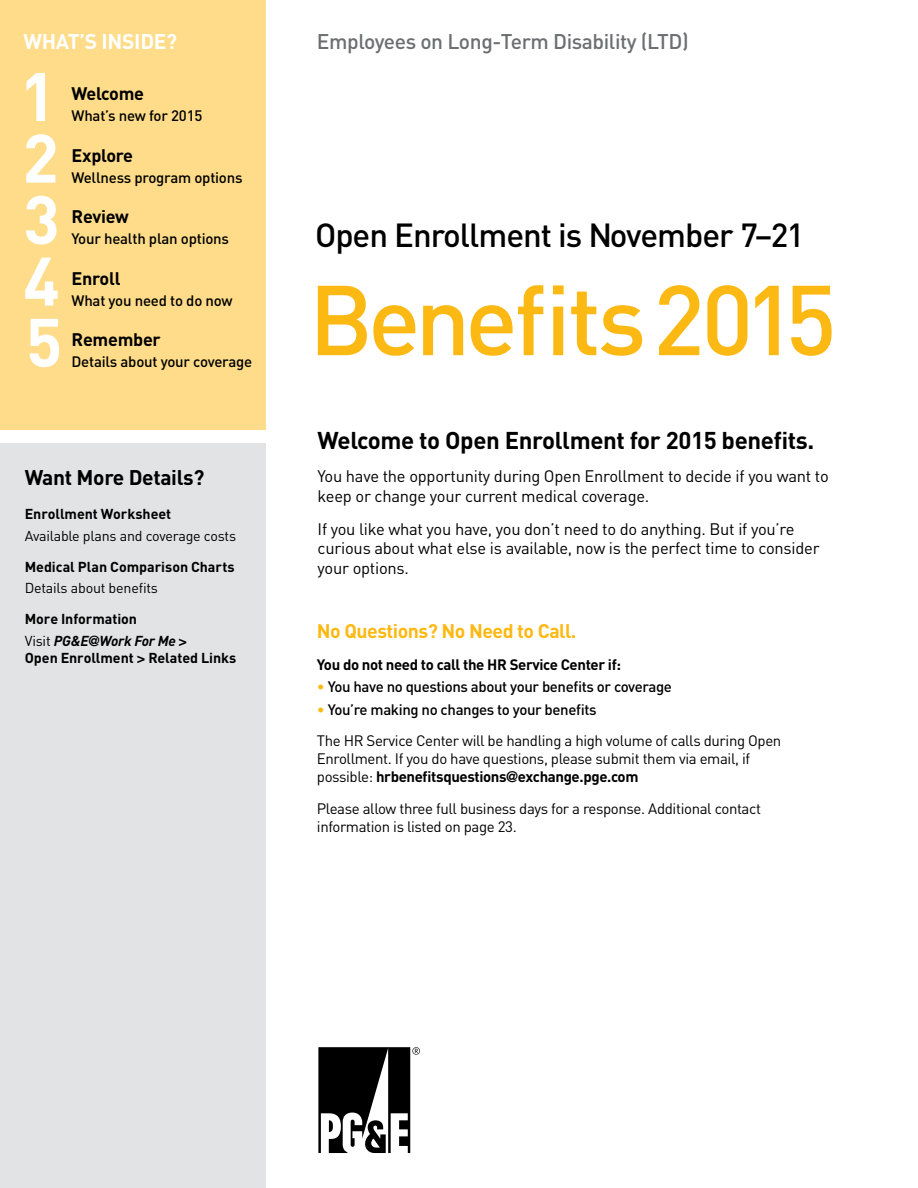
<style>
.page{position:relative;width:918px;height:1188px;background:#fff}
.page>*{position:absolute;margin:0;border:0;box-sizing:border-box;transform-origin:0 0}
.t1{font:500 97.5px "DIN";letter-spacing:-.055em;color:#fdb913}
.t2{font:700 67.5px/61.5px "DIN";color:#fff;text-align:justify}
.t3{font:500 33px "DIN";letter-spacing:-.03em;color:#000}
.t4{font:700 24px "DIN";letter-spacing:-.015em;color:#000}
.t5{font:500 21px "DIN";letter-spacing:-.02em;color:#6d6e71}
.t6{font:700 21px "DIN";letter-spacing:-.015em;color:#000}
.t7{font:700 21px "DIN";letter-spacing:-.015em;color:#fff}
.t8{font:700 19.5px "DIN";letter-spacing:-.025em;color:#fdb913}
.t9{font:700 18px "DIN";letter-spacing:-.015em;color:#000}
.t10{font:16.5px/19.5px "DIN";letter-spacing:-.015em;color:#000}
.t11{font:15px/18px "DIN";letter-spacing:-.025em;color:#000}
.t12{font:500 15px "DIN";letter-spacing:-.015em;color:#000}
.t13{font:700 15px "DIN";letter-spacing:-.025em;color:#000}
.t14{font:700 14.25px/21.8px "DIN";letter-spacing:-.005em;color:#000}
.t15{font:14.25px "DIN";letter-spacing:-.015em;color:#000}
.s1{font-weight:400}
.s2{font-style:italic}
.s3{font-family:"Helvetica Neue"}
.s4{font-weight:400;color:#fdb913}
.s5{color:#fdb913}
.s6{font-weight:500}
.s7{font-weight:700}
.s8{font-family:"Helvetica Neue";font-weight:700}
</style>
<div class="page">
<div style="left:0;top:0;width:266px;height:429px;background:#fedc89"></div>
<div style="left:0;top:444px;width:266px;height:744px;background:#e2e3e4"></div>
<svg style="left:318px;top:1047px;width:102px;height:106px"></svg>
<h3 class="t7" style="left:24px;top:28px;width:155px">WHAT’S INSIDE?</h3>
<p class="t9" style="left:72px;top:82px;width:74px">Welcome</p>
<p class="t12" style="left:72px;top:106px;width:132px">What’s new for 2015</p>
<p class="t9" style="left:72px;top:143px;width:63px">Explore</p>
<p class="t12" style="left:72px;top:168px;width:173px">Wellness program options</p>
<p class="t9" style="left:72px;top:205px;width:59px">Review</p>
<p class="t12" style="left:72px;top:229px;width:159px">Your health plan options</p>
<p class="t9" style="left:72px;top:266px;width:50px">Enroll</p>
<p class="t12" style="left:72px;top:291px;width:163px">What you need to do now</p>
<p class="t9" style="left:72px;top:328px;width:91px">Remember</p>
<h2 class="t2" style="left:20px;top:63px;width:42px">1<br>2<br>3<br>4</h2>
<h2 class="t2" style="left:26px;top:309px;width:38px">5</h2>
<p class="t12" style="left:72px;top:352px;width:182px">Details about your coverage</p>
<h3 class="t6" style="left:25px;top:464px;width:181px">Want More Details?</h3>
<p class="t14" style="left:25px;top:503px;width:148px">Enrollment Worksheet</p>
<p class="t15" style="left:25px;top:527px;width:213px">Available plans and coverage costs</p>
<p class="t14" style="left:25px;top:555px;width:211px">Medical Plan Comparison Charts</p>
<p class="t15" style="left:25px;top:579px;width:135px">Details about benefits</p>
<p class="t14" style="left:25px;top:608px;width:164px">More Information<br><span class="s1">Visit</span> <span class="s2">PG&amp;E</span><span class="s3">@</span><span class="s2">Work For Me</span> <span class="s3">&gt;</span></p>
<p class="t14" style="left:25px;top:647px;width:213px">Open Enrollment <span class="s3">&gt;</span> Related Links</p>
<h3 class="t5" style="left:317px;top:28px;width:373px">Employees on Long-Term Disability (LTD)</h3>
<h3 class="t3" style="left:315px;top:214px;width:491px">Open Enrollment is November 7–21</h3>
<h1 class="t1" style="left:309px;top:258px;width:530px">Benefits2015</h1>
<h3 class="t4" style="left:318px;top:425px;width:498px">Welcome to Open Enrollment for 2015 benefits.</h3>
<p class="t10" style="left:318px;top:466px;width:513px">You have the opportunity during Open Enrollment to decide if you want to keep or change your current medical coverage.</p>
<p class="t10" style="left:318px;top:519px;width:504px">If you like what you have, you don’t need to do anything. But if you’re curious about what else is available, now is the perfect time to consider your options.</p>
<h3 class="t8" style="left:317px;top:618px;width:261px">No Questions? No Need to Call.</h3>
<p class="t13" style="left:317px;top:654px;width:306px">You do not need to call the HR Service Center if:</p>
<p class="t12" style="left:317px;top:677px;width:357px"><span class="s4">•</span> You have no questions about your benefits or coverage</p>
<p class="t11" style="left:317px;top:693px;width:466px;line-height:31.5px"><span class="s5">•</span> <span class="s6">You’re making no changes to your benefits<br></span>The HR Service Center will be handling a high volume of calls during Open</p>
<p class="t11" style="left:317px;top:750px;width:435px">Enrollment. If you do have questions, please submit them via email, if possible: <span class="s7">hrbenefitsquestions</span><span class="s8">@</span><span class="s7">exchange.pge.com</span></p>
<p class="t11" style="left:317px;top:799px;width:446px">Please allow three full business days for a response. Additional contact information is listed on page 23.</p>
</div>
